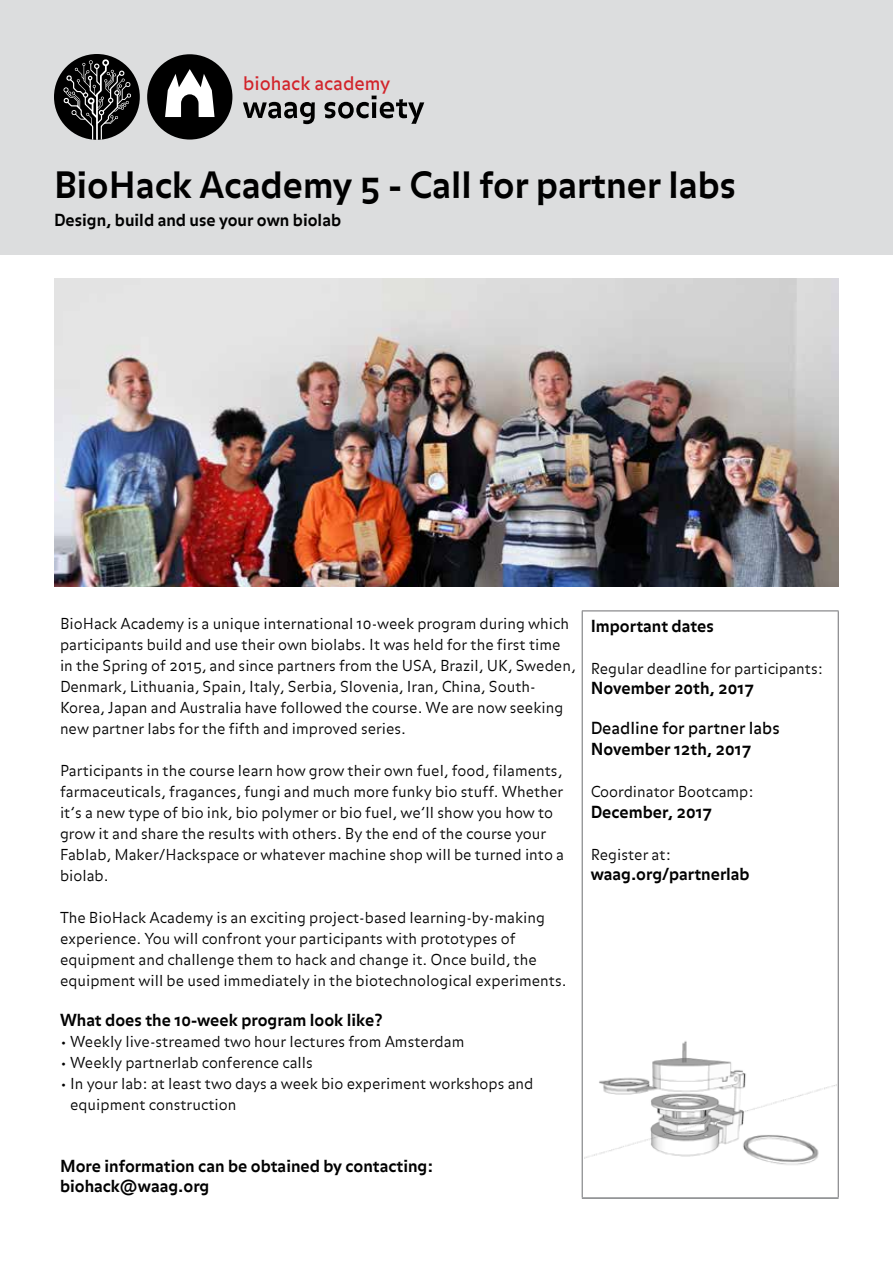
<style>
.page{position:relative;width:893px;height:1263px;background:#fff}
.page>*{position:absolute;margin:0;border:0;box-sizing:border-box;transform-origin:0 0}
.t1{font:700 36px "Balance OT";color:#000}
.t2{font:18.6px "Balance";color:#d2232a}
.t3{font:700 16.5px/19.8px "Balance OT";color:#000}
.t4{font:16.5px "Balance OT";color:#000}
.t5{font:300 15px/21px "Balance OT";color:#000}
</style>
<div class="page">
<div style="left:0;top:0;width:893px;height:255px;background:#dcddde"></div>
<div style="left:54px;top:54px;width:86px;height:86px;background:#000;border-radius:50%"></div>
<svg style="left:63px;top:59px;width:68px;height:81px"></svg>
<svg style="left:243px;top:96px;width:181px;height:28px"></svg>
<div style="left:147px;top:54px;width:85px;height:86px;background:#000;border-radius:50%"></div>
<svg style="left:165px;top:69px;width:50px;height:48px"></svg>
<hr style="left:582px;top:1197px;width:257px;height:2px;background:#808285">
<hr style="left:582px;top:610px;width:257px;height:1px;background:#6d6e71">
<hr style="left:582px;top:611px;width:1px;height:586px;background:#6d6e71">
<hr style="left:838px;top:611px;width:1px;height:586px;background:#6d6e71">
<img style="left:54px;top:279px;width:785px;height:308px">
<img style="left:585px;top:1041px;width:251px;height:124px">
<p class="t2" style="left:243px;top:72px;width:149px">biohack academy</p>
<h1 class="t1" style="left:54px;top:163px;width:683px">BioHack Academy 5 - Call for partner labs</h1>
<p class="t3" style="left:54px;top:211px;width:289px">Design, build and use your own biolab</p>
<p class="t5" style="left:60px;top:613px;width:517px">BioHack Academy is a unique international 10-week program during which participants build and use their own biolabs. It was held for the first time in the Spring of 2015, and since partners from the USA, Brazil, UK, Sweden, Denmark, Lithuania, Spain, Italy, Serbia, Slovenia, Iran, China, South-Korea, Japan and Australia have followed the course. We are now seeking new partner labs for the fifth and improved series.</p>
<p class="t5" style="left:60px;top:760px;width:505px">Participants in the course learn how grow their own fuel, food, filaments, farmaceuticals, fragances, fungi and much more funky bio stuff. Whether it’s a new type of bio ink, bio polymer or bio fuel, we’ll show you how to grow it and share the results with others. By the end of the course your Fablab, Maker/Hackspace or whatever machine shop will be turned into a biolab.</p>
<p class="t5" style="left:60px;top:907px;width:508px">The BioHack Academy is an exciting project-based learning-by-making experience. You will confront your participants with prototypes of equipment and challenge them to hack and change it. Once build, the equipment will be used immediately in the biotechnological experiments.</p>
<p class="t3" style="left:60px;top:1011px;width:324px">What does the 10-week program look like?</p>
<p class="t5" style="left:60px;top:1032px;width:406px">• Weekly live-streamed two hour lectures from Amsterdam</p>
<p class="t5" style="left:60px;top:1053px;width:254px">• Weekly partnerlab conference calls</p>
<p class="t5" style="left:70px;top:1074px;width:465px;text-indent:-10px">• In your lab: at least two days a week bio experiment workshops and equipment construction</p>
<p class="t3" style="left:591px;top:617px;width:125px">Important dates</p>
<p class="t5" style="left:591px;top:659px;width:234px">Regular deadline for participants:</p>
<p class="t3" style="left:591px;top:679px;width:165px">November 20th, 2017</p>
<p class="t4" style="left:591px;top:718px;width:191px">Deadline for partner labs</p>
<p class="t3" style="left:591px;top:740px;width:162px">November 12th, 2017</p>
<p class="t5" style="left:591px;top:782px;width:165px">Coordinator Bootcamp:</p>
<p class="t3" style="left:591px;top:803px;width:123px">December, 2017</p>
<p class="t5" style="left:591px;top:845px;width:82px">Register at:</p>
<p class="t3" style="left:591px;top:864px;width:160px">waag.org/partnerlab</p>
<p class="t3" style="left:60px;top:1157px;width:375px">More information can be obtained by contacting: biohack@waag.org</p>
</div>
